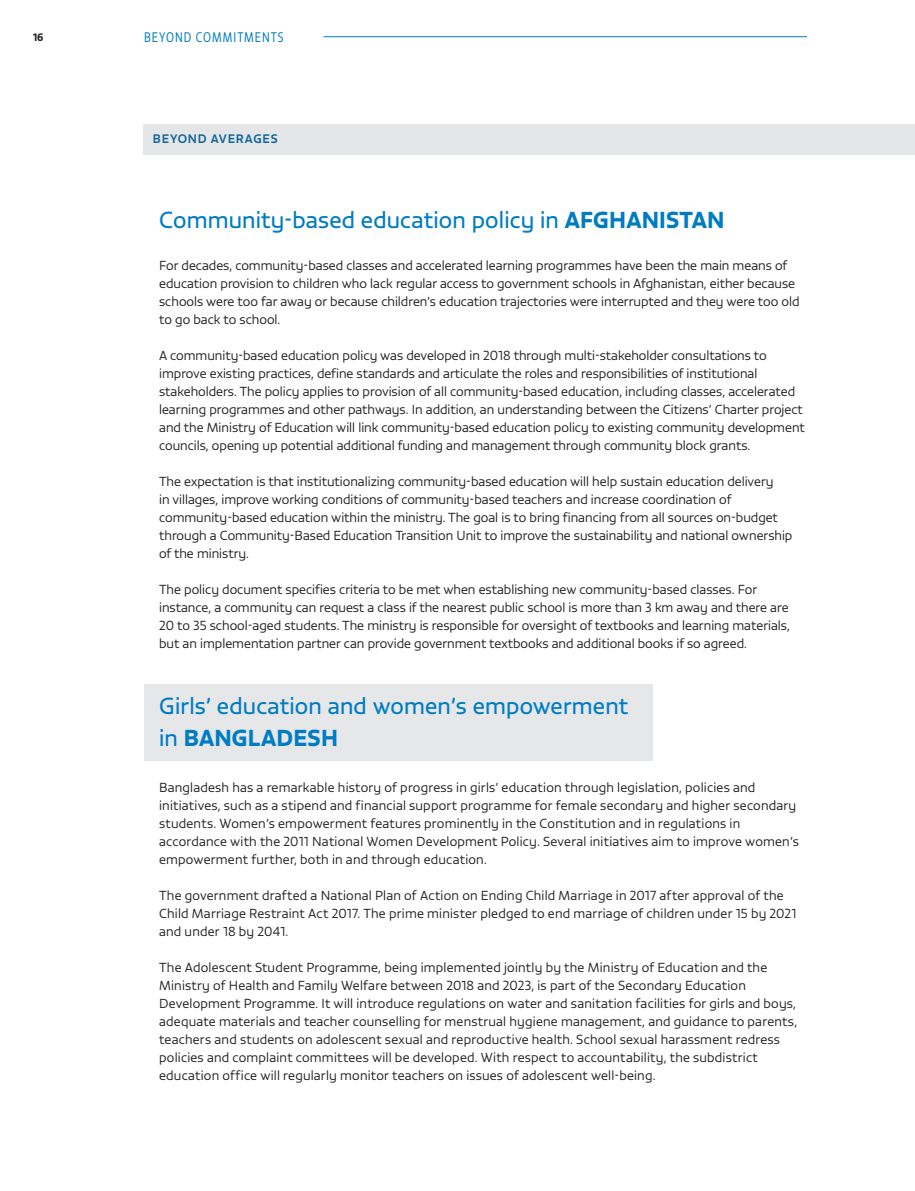
<style>
.page{position:relative;width:915px;height:1191px;background:#fff}
.page>*{position:absolute;margin:0;border:0;box-sizing:border-box;transform-origin:0 0}
.Case_Studies_2{font:22.5px/31.5px "Vita Std";letter-spacing:.01em;color:#007cc2}
.Case_studies_1{font:22.5px "Vita Std";letter-spacing:.005em;color:#007cc2}
.t1{font:300 13.5px "Vita Cond Std";letter-spacing:.075em;color:#007cc2}
.GMR_Text{font:300 12.75px/18px "Vita Std";color:#231f20}
.Case_studies_2_-_bod{font:300 12.75px/18px "Vita Std";letter-spacing:.015em;color:#231f20}
.t2{font:500 12px "Vita Std";letter-spacing:.065em;color:#10679a}
.t3{font:10.5px "Vita Std Bld";color:#231f20}
.s1{font-family:"Vita Std Bld"}
</style>
<div class="page">
<div style="left:144px;top:124px;width:770px;height:30px;background:#e5e6e8"></div>
<div style="left:144px;top:684px;width:508px;height:77px;background:#e6e7e9"></div>
<hr style="left:323px;top:36px;width:483px;height:1px;background:#007cc2">
<p class="t3" style="left:33px;top:30px;width:12px">16</p>
<p class="t1" style="left:144px;top:29px;width:141px">BEYOND COMMITMENTS</p>
<p class="t2" style="left:153px;top:131px;width:126px">BEYOND AVERAGES</p>
<p class="Case_studies_1" style="left:159px;top:205px;width:566px">Community-based education policy in <span class="s1">AFGHANISTAN</span></p>
<p class="GMR_Text" style="left:159px;top:256px;width:641px">For decades, community-based classes and accelerated learning programmes have been the main means of education provision to children who lack regular access to government schools in Afghanistan, either because schools were too far away or because children’s education trajectories were interrupted and they were too old to go back to school.</p>
<p class="GMR_Text" style="left:159px;top:346px;width:647px">A community-based education policy was developed in 2018 through multi-stakeholder consultations to improve existing practices, define standards and articulate the roles and responsibilities of institutional stakeholders. The policy applies to provision of all community-based education, including classes, accelerated learning programmes and other pathways. In addition, an understanding between the Citizens’ Charter project and the Ministry of Education will link community-based education policy to existing community development councils, opening up potential additional funding and management through community block grants.</p>
<p class="GMR_Text" style="left:159px;top:472px;width:634px">The expectation is that institutionalizing community-based education will help sustain education delivery<br>in villages, improve working conditions of community-based teachers and increase coordination of community‑based education within the ministry. The goal is to bring financing from all sources on-budget through a Community‑Based Education Transition Unit to improve the sustainability and national ownership of the ministry.</p>
<p class="GMR_Text" style="left:159px;top:580px;width:632px">The policy document specifies criteria to be met when establishing new community-based classes. For instance, a community can request a class if the nearest public school is more than 3 km away and there are 20 to 35 school-aged students. The ministry is responsible for oversight of textbooks and learning materials, but an implementation partner can provide government textbooks and additional books if so agreed.</p>
<p class="Case_Studies_2" style="left:159px;top:690px;width:470px">Girls’ education and women’s empowerment in <span class="s1">BANGLADESH</span></p>
<p class="Case_studies_2_-_bod" style="left:159px;top:778px;width:641px">Bangladesh has a remarkable history of progress in girls’ education through legislation, policies and initiatives, such as a stipend and financial support programme for female secondary and higher secondary students. Women’s empowerment features prominently in the Constitution and in regulations in accordance with the 2011 National Women Development Policy. Several initiatives aim to improve women’s empowerment further, both in and through education.</p>
<p class="Case_studies_2_-_bod" style="left:159px;top:886px;width:638px">The government drafted a National Plan of Action on Ending Child Marriage in 2017 after approval of the<br>Child Marriage Restraint Act 2017. The prime minister pledged to end marriage of children under 15 by 2021 and under 18 by 2041.</p>
<p class="Case_studies_2_-_bod" style="left:159px;top:958px;width:639px">The Adolescent Student Programme, being implemented jointly by the Ministry of Education and the Ministry of Health and Family Welfare between 2018 and 2023, is part of the Secondary Education Development Programme. It will introduce regulations on water and sanitation facilities for girls and boys, adequate materials and teacher counselling for menstrual hygiene management, and guidance to parents, teachers and students on adolescent sexual and reproductive health. School sexual harassment redress policies and complaint committees will be developed. With respect to accountability, the subdistrict education office will regularly monitor teachers on issues of adolescent well-being.</p>
</div>
